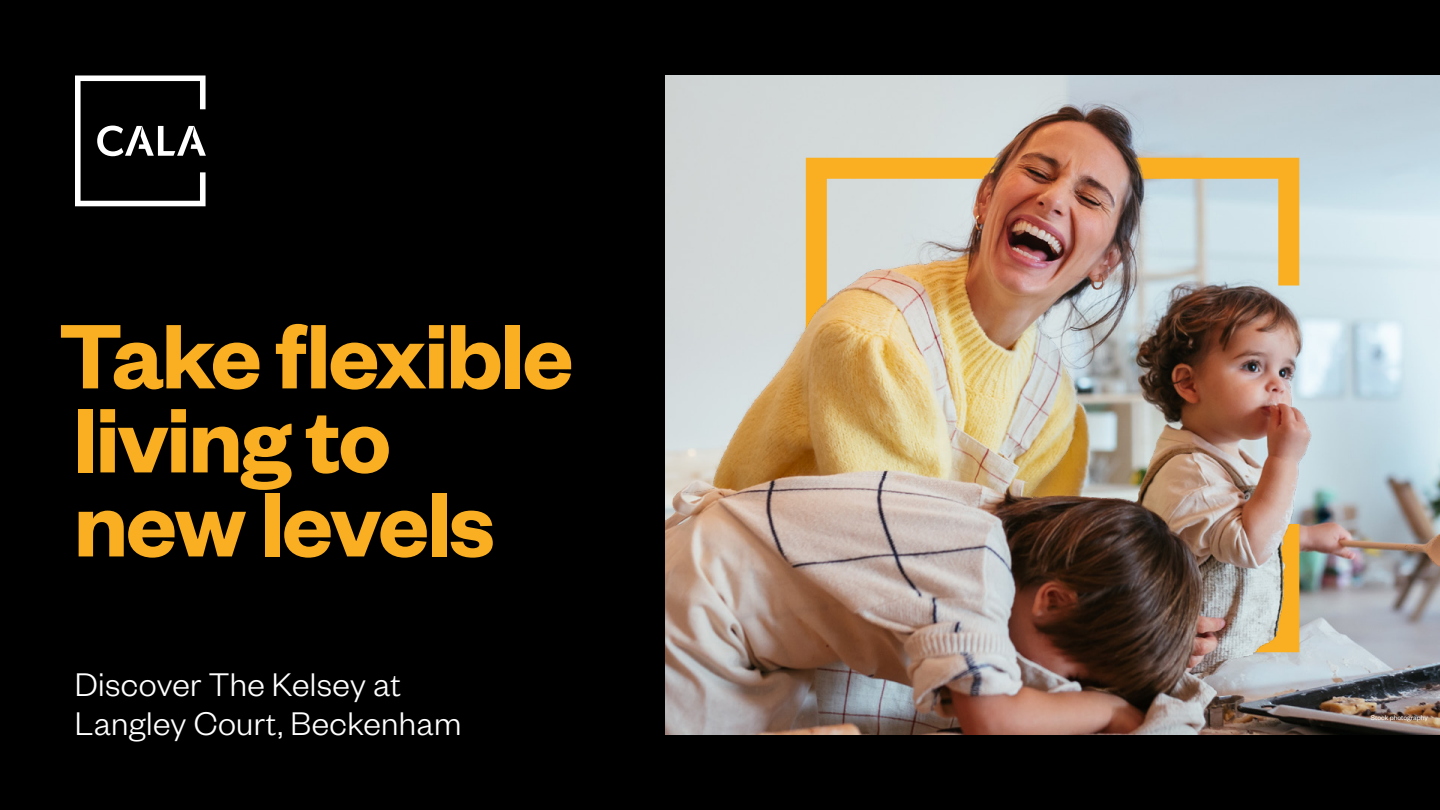
<style>
.page{position:relative;width:1440px;height:810px;background:#000}
.page>*{position:absolute;margin:0;border:0;box-sizing:border-box;transform-origin:0 0}
.t1{font:600 100.5px/84px "Founders Grotesk";letter-spacing:-.02em;color:#faaf23}
.t2{font:300 36px/39px "Founders Grotesk";letter-spacing:.01em;color:#fff}
.t3{font:7.5px "Founders Grotesk";color:#fff}
</style>
<div class="page">
<svg style="left:75px;top:75px;width:131px;height:131px"></svg>
<img style="left:665px;top:75px;width:775px;height:660px">
<img style="left:806px;top:158px;width:493px;height:494px">
<h1 class="t1" style="left:59px;top:309px;width:517px">Take flexible living to<br>new levels</h1>
<p class="t2" style="left:75px;top:663px;width:388px">Discover The Kelsey at<br>Langley Court, Beckenham</p>
<p class="t3" style="left:1371px;top:713px;width:59px">Stock photography</p>
</div>
